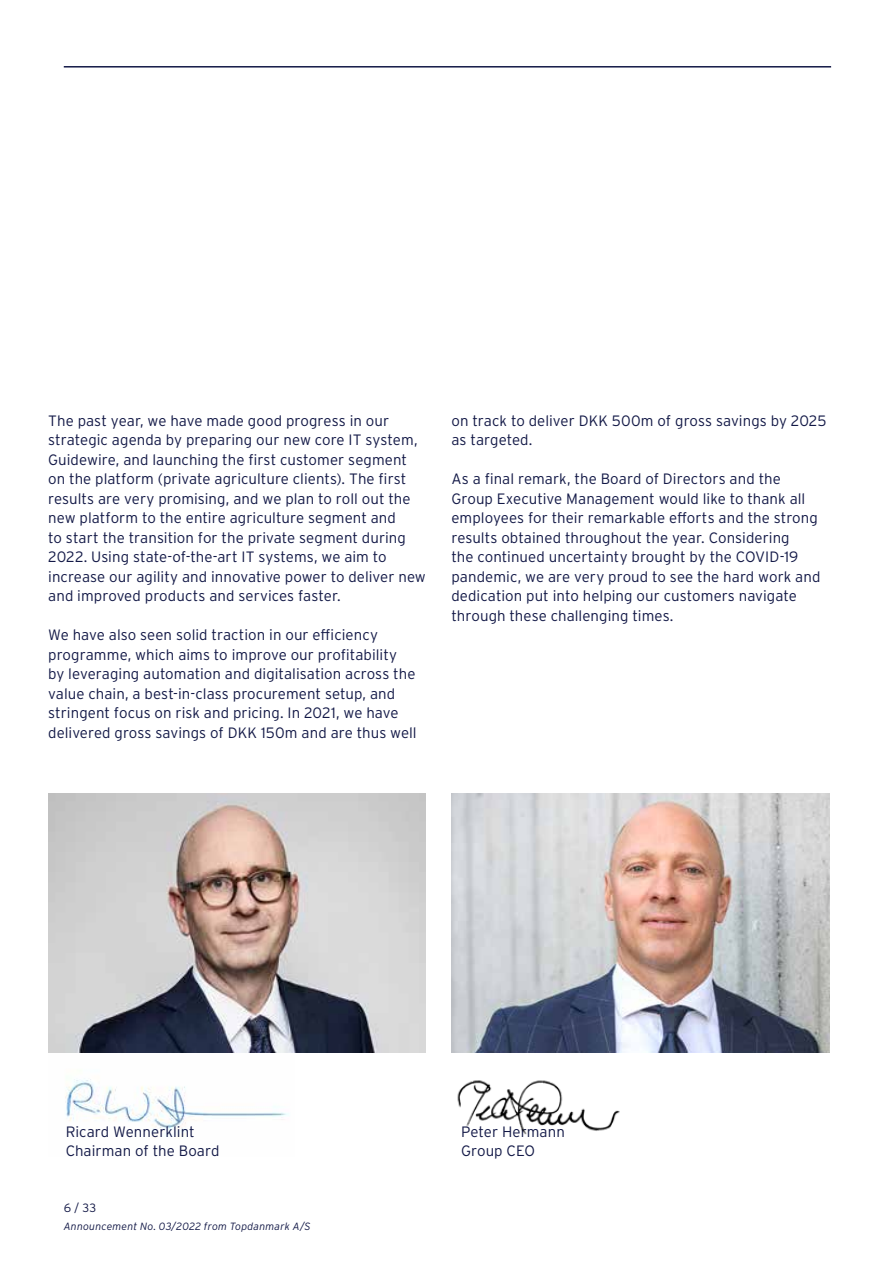
<style>
.page{position:relative;width:893px;height:1263px;background:#fff}
.page>*{position:absolute;margin:0;border:0;box-sizing:border-box;transform-origin:0 0}
.t1{font:300 15px/19.5px "Interstate";letter-spacing:.005em;color:#131947}
.t2{font:300 12px "Interstate";color:#131947}
.t3{font:italic 300 10.5px "Interstate";letter-spacing:.015em;color:#131947}
</style>
<div class="page">
<hr style="left:64px;top:66px;width:767px;height:2px;background:#131947">
<img style="left:48px;top:1052px;width:247px;height:83px">
<img style="left:457px;top:1080px;width:163px;height:55px">
<img style="left:48px;top:793px;width:378px;height:259px">
<img style="left:451px;top:793px;width:378px;height:259px">
<p class="t1" style="left:48px;top:410px;width:379px">The past year, we have made good progress in our strategic agenda by preparing our new core IT system, Guidewire, and launching the first customer segment on the platform (private agriculture clients). The first results are very promising, and we plan to roll out the new platform to the entire agriculture segment and<br>to start the transition for the private segment during 2022. Using state-of-the-art IT systems, we aim to increase our agility and innovative power to deliver new and improved products and services faster.</p>
<p class="t1" style="left:48px;top:624px;width:370px">We have also seen solid traction in our efficiency programme, which aims to improve our profitability by leveraging automation and digitalisation across the value chain, a best-in-class procurement setup, and stringent focus on risk and pricing. In 2021, we have delivered gross savings of DKK 150m and are thus well</p>
<p class="t1" style="left:451px;top:410px;width:377px">on track to deliver DKK 500m of gross savings by 2025 as targeted.</p>
<p class="t1" style="left:451px;top:468px;width:371px">As a final remark, the Board of Directors and the Group Executive Management would like to thank all employees for their remarkable efforts and the strong results obtained throughout the year. Considering<br>the continued uncertainty brought by the COVID-19 pandemic, we are very proud to see the hard work and dedication put into helping our customers navigate through these challenging times.</p>
<p class="t1" style="left:66px;top:1121px;width:155px">Ricard Wennerklint<br>Chairman of the Board</p>
<p class="t1" style="left:461px;top:1121px;width:105px">Peter Hermann<br>Group CEO</p>
<p class="t2" style="left:64px;top:1199px;width:34px">6 / 33</p>
<p class="t3" style="left:64px;top:1218px;width:248px">Announcement No. 03/2022 from Topdanmark A/S</p>
</div>
